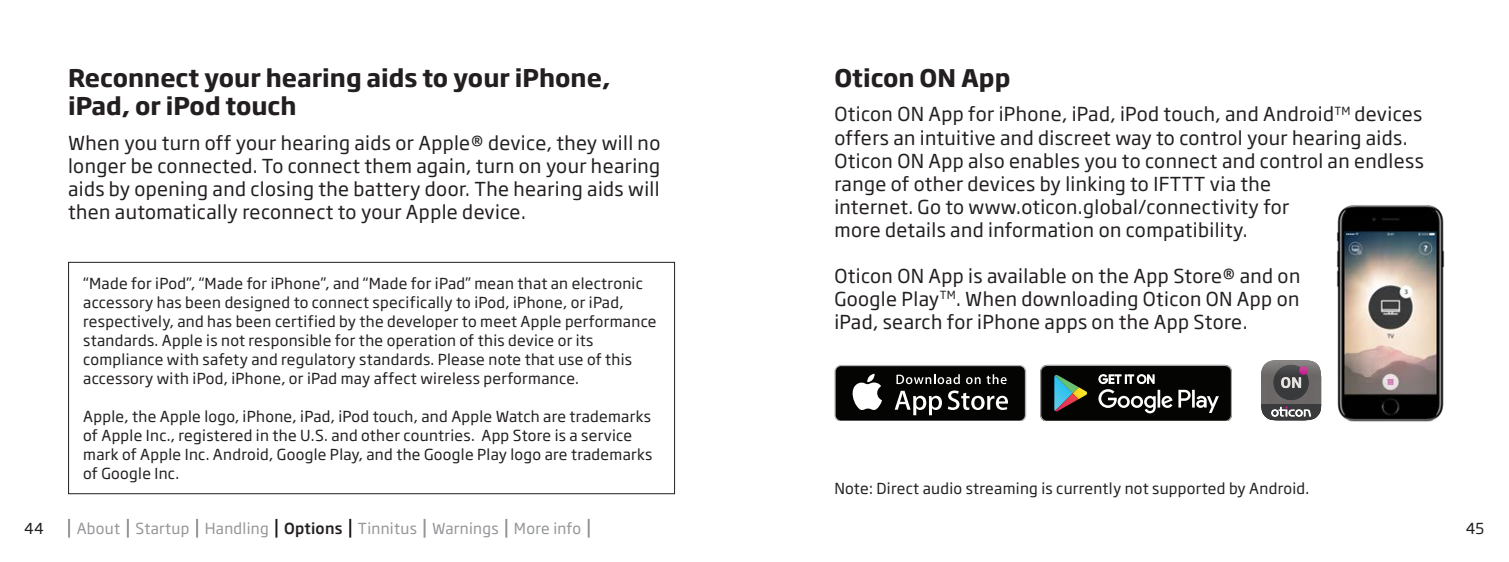
<style>
.page{position:relative;width:1509px;height:562px;background:#fff}
.page>*{position:absolute;margin:0;border:0;box-sizing:border-box;transform-origin:0 0}
.t1{font:700 24px/28px "Soho Gothic Pro";color:#231f20}
.t2{font:19px/23px "Soho Gothic Pro";letter-spacing:.02em;color:#231f20;text-align:justify}
.t3{font:15px/19px "Soho Gothic Pro";letter-spacing:.02em;color:#231f20}
.t4{font:15px "Soho Gothic Pro";letter-spacing:.02em;color:#939598}
.s1{font-weight:500;color:#231f20}
</style>
<div class="page">
<img style="left:1320px;top:205px;width:125px;height:217px">
<svg style="left:1261px;top:360px;width:59px;height:60px;background:#6c6869"></svg>
<svg style="left:68px;top:518px;width:2px;height:19px"></svg>
<svg style="left:127px;top:518px;width:2px;height:19px"></svg>
<svg style="left:196px;top:518px;width:2px;height:19px"></svg>
<svg style="left:275px;top:518px;width:2px;height:19px"></svg>
<svg style="left:349px;top:518px;width:2px;height:19px"></svg>
<svg style="left:423px;top:518px;width:2px;height:19px"></svg>
<svg style="left:505px;top:518px;width:2px;height:19px"></svg>
<svg style="left:587px;top:518px;width:2px;height:19px"></svg>
<div style="left:68px;top:261px;width:607px;height:233px;border:1px solid #231f20"></div>
<svg style="left:1040px;top:364px;width:191px;height:56px;background:#2e322f"></svg>
<svg style="left:834px;top:364px;width:192px;height:56px"></svg>
<div style="left:835px;top:366px;width:189px;height:54px;background:#040503;border-radius:5px"></div>
<svg style="left:852px;top:373px;width:30px;height:37px"></svg>
<svg style="left:894px;top:390px;width:47px;height:25px"></svg>
<svg style="left:947px;top:390px;width:60px;height:19px"></svg>
<svg style="left:896px;top:374px;width:63px;height:10px"></svg>
<svg style="left:966px;top:377px;width:14px;height:7px"></svg>
<svg style="left:986px;top:374px;width:20px;height:10px"></svg>
<h1 class="t1" style="left:68px;top:62px;width:544px">Reconnect your hearing aids to your iPhone, iPad, or iPod touch</h1>
<p class="t2" style="left:68px;top:130px;width:593px">When you turn off your hearing aids or Apple® device, they will no longer be connected. To connect them again, turn on your hearing aids by opening and closing the battery door. The hearing aids will then automatically reconnect to your Apple device.</p>
<p class="t3" style="left:83px;top:273px;width:574px">“Made for iPod”, “Made for iPhone”, and “Made for iPad” mean that an electronic accessory has been designed to connect specifically to iPod, iPhone, or iPad, respectively, and has been certified by the developer to meet Apple performance standards. Apple is not responsible for the operation of this device or its compliance with safety and regulatory standards. Please note that use of this accessory with iPod, iPhone, or iPad may affect wireless performance.</p>
<p class="t3" style="left:83px;top:406px;width:570px">Apple, the Apple logo, iPhone, iPad, iPod touch, and Apple Watch are trademarks of Apple Inc., registered in the U.S. and other countries. App Store is a service mark of Apple Inc. Android, Google Play, and the Google Play logo are trademarks of Google Inc.</p>
<h1 class="t1" style="left:834px;top:62px;width:177px">Oticon ON App</h1>
<p class="t2" style="left:834px;top:102px;width:591px;text-align:left">Oticon ON App for iPhone, iPad, iPod touch, and Android<sup>TM</sup> devices offers an intuitive and discreet way to control your hearing aids.<br>Oticon ON App also enables you to connect and control an endless range of other devices by linking to IFTTT via the<br>internet. Go to www.oticon.global/connectivity for<br>more details and information on compatibility.</p>
<p class="t2" style="left:834px;top:263px;width:467px">Oticon ON App is available on the App Store® and on Google Play<sup>TM</sup>. When downloading Oticon ON App on iPad, search for iPhone apps on the App Store.</p>
<p class="t3" style="left:834px;top:477px;width:476px">Note: Direct audio streaming is currently not supported by Android.</p>
<p class="t3" style="left:24px;top:517px;width:22px">44</p>
<p class="t4" style="left:77px;top:516px;width:506px">About Startup Handling <span class="s1">Options</span> Tinnitus Warnings More info</p>
<p class="t3" style="left:1465px;top:517px;width:20px">45</p>
</div>
